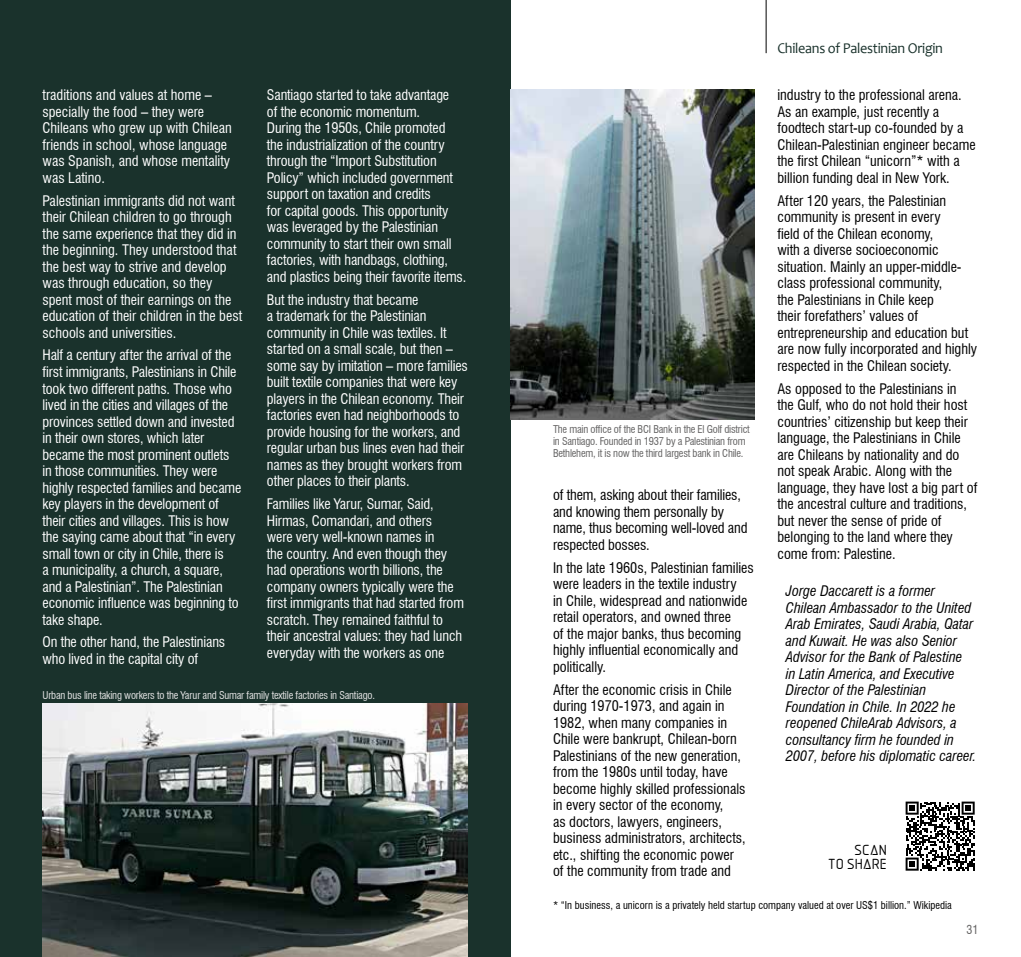
<style>
.page{position:relative;width:1021px;height:957px;background:#fff}
.page>*{position:absolute;margin:0;border:0;box-sizing:border-box;transform-origin:0 0}
.t1{font:15px "Candara";letter-spacing:-.02em;color:#1a322c;scale:.95 1}
.t2{font:condensed 14.25px/16.5px "Swiss 721 BT";letter-spacing:-.01em;color:#fff}
.t3{font:condensed 14.25px/16.5px "Swiss 721 BT";color:#000}
.t4{font:italic condensed 14.25px/16.5px "Swiss 721 BT";color:#000}
.t5{font:13.5px/13.8px "Aadhunik";letter-spacing:-.01em;color:#000;text-align:right}
.t6{font:condensed 12px "Swiss 721 BT";color:#646363}
.t7{font:condensed 10.5px/12px "Swiss 721 BT";letter-spacing:-.02em;color:#646363}
.t8{font:condensed 10.5px "Swiss 721 BT";color:#000}
.t9{font:condensed 10.5px "Swiss 721 BT";letter-spacing:-.02em;color:#e3e3e3}
</style>
<div class="page">
<hr style="left:765px;top:0;width:1px;height:53px;background:#000">
<div style="left:0;top:0;width:510px;height:957px;background:#1a322c"></div>
<img style="left:510px;top:89px;width:244px;height:330px">
<img style="left:43px;top:704px;width:425px;height:253px">
<svg style="left:905px;top:801px;width:69px;height:69px"></svg>
<p class="t1" style="left:777px;top:39px;width:176px">Chileans of Palestinian Origin</p>
<p class="t2" style="left:267px;top:87px;width:201px">Santiago started to take advantage<br>of the economic momentum.<br>During the 1950s, Chile promoted<br>the industrialization of the country through the “Import Substitution Policy” which included government support on taxation and credits<br>for capital goods. This opportunity was leveraged by the Palestinian community to start their own small factories, with handbags, clothing, and plastics being their favorite items.</p>
<p class="t2" style="left:267px;top:291px;width:202px">But the industry that became<br>a trademark for the Palestinian community in Chile was textiles. It started on a small scale, but then – some say by imitation – more families built textile companies that were key players in the Chilean economy. Their factories even had neighborhoods to provide housing for the workers, and regular urban bus lines even had their names as they brought workers from other places to their plants.</p>
<p class="t2" style="left:267px;top:495px;width:198px">Families like Yarur, Sumar, Said, Hirmas, Comandari, and others<br>were very well-known names in<br>the country. And even though they had operations worth billions, the company owners typically were the first immigrants that had started from scratch. They remained faithful to their ancestral values: they had lunch everyday with the workers as one</p>
<p class="t3" style="left:553px;top:487px;width:196px">of them, asking about their families, and knowing them personally by name, thus becoming well-loved and respected bosses.</p>
<p class="t2" style="left:43px;top:87px;width:191px">traditions and values at home – specially the food – they were<br>Chileans who grew up with Chilean friends in school, whose language was Spanish, and whose mentality was Latino.</p>
<p class="t2" style="left:43px;top:192px;width:201px">Palestinian immigrants did not want their Chilean children to go through the same experience that they did in the beginning. They understood that the best way to strive and develop was through education, so they spent most of their earnings on the education of their children in the best schools and universities.</p>
<p class="t2" style="left:43px;top:347px;width:200px">Half a century after the arrival of the first immigrants, Palestinians in Chile took two different paths. Those who lived in the cities and villages of the provinces settled down and invested in their own stores, which later became the most prominent outlets in those communities. They were highly respected families and became key players in the development of their cities and villages. This is how the saying came about that “in every small town or city in Chile, there is<br>a municipality, a church, a square, and a Palestinian”. The Palestinian economic influence was beginning to take shape.</p>
<p class="t2" style="left:43px;top:634px;width:184px">On the other hand, the Palestinians who lived in the capital city of</p>
<p class="t3" style="left:777px;top:87px;width:200px">industry to the professional arena.<br>As an example, just recently a foodtech start-up co-founded by a Chilean-Palestinian engineer became the first Chilean “unicorn”* with a billion funding deal in New York.</p>
<p class="t3" style="left:777px;top:192px;width:201px">After 120 years, the Palestinian community is present in every<br>field of the Chilean economy,<br>with a diverse socioeconomic situation. Mainly an upper-middle&shy;class professional community,<br>the Palestinians in Chile keep<br>their forefathers’ values of entrepreneurship and education but are now fully incorporated and highly respected in the Chilean society.</p>
<p class="t3" style="left:777px;top:380px;width:202px">As opposed to the Palestinians in<br>the Gulf, who do not hold their host countries’ citizenship but keep their language, the Palestinians in Chile are Chileans by nationality and do not speak Arabic. Along with the language, they have lost a big part of the ancestral culture and traditions, but never the sense of pride of belonging to the land where they come from: Palestine.</p>
<p class="t4" style="left:786px;top:583px;width:192px">Jorge Daccarett is a former<br>Chilean Ambassador to the United<br>Arab Emirates, Saudi Arabia, Qatar and Kuwait. He was also Senior<br>Advisor for the Bank of Palestine<br>in Latin America, and Executive<br>Director of the Palestinian<br>Foundation in Chile. In 2022 he reopened ChileArab Advisors, a consultancy firm he founded in<br>2007, before his diplomatic career.</p>
<p class="t7" style="left:553px;top:423px;width:198px">The main office of the BCI Bank in the El Golf district in Santiago. Founded in 1937 by a Palestinian from<br>Bethlehem, it is now the third largest bank in Chile.</p>
<p class="t3" style="left:553px;top:559px;width:202px">In the late 1960s, Palestinian families were leaders in the textile industry<br>in Chile, widespread and nationwide retail operators, and owned three<br>of the major banks, thus becoming highly influential economically and politically.</p>
<p class="t3" style="left:553px;top:681px;width:194px">After the economic crisis in Chile during 1970-1973, and again in 1982, when many companies in Chile were bankrupt, Chilean-born Palestinians of the new generation, from the 1980s until today, have become highly skilled professionals in every sector of the economy,<br>as doctors, lawyers, engineers, business administrators, architects, etc., shifting the economic power of the community from trade and</p>
<p class="t9" style="left:43px;top:688px;width:334px">Urban bus line taking workers to the Yarur and Sumar family textile factories in Santiago.</p>
<p class="t5" style="left:828px;top:841px;width:61px">SCAN<br>TO SHARE</p>
<p class="t8" style="left:553px;top:899px;width:400px">* “In business, a unicorn is a privately held startup company valued at over US$1 billion.” Wikipedia</p>
<p class="t6" style="left:966px;top:922px;width:13px">31</p>
</div>
